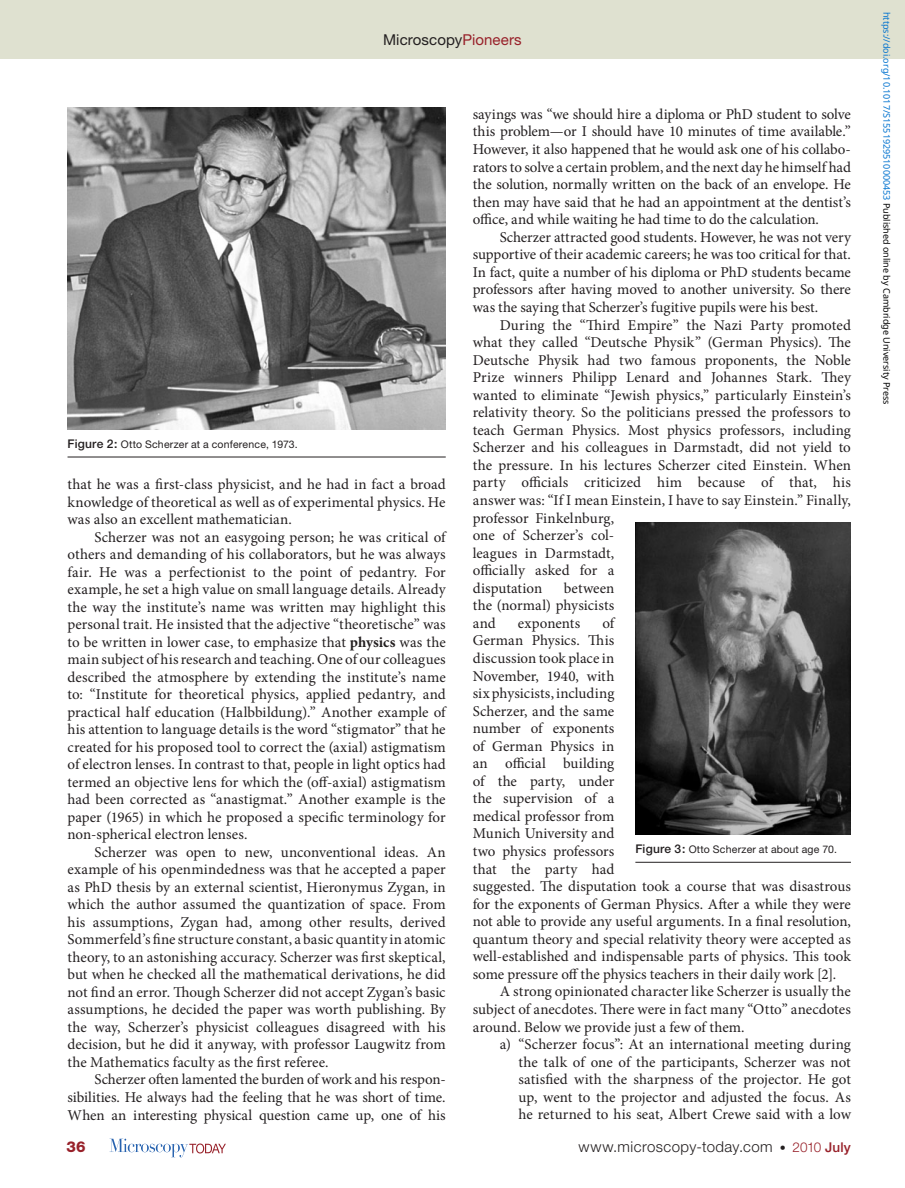
<style>
.page{position:relative;width:905px;height:1188px;background:#fff}
.page>*{position:absolute;margin:0;border:0;box-sizing:border-box;transform-origin:0 0}
.t1{font:15px/17.5px "Minion Pro";color:#231f20;text-align:justify}
.t2{font:300 15px "Helvetica Neue";letter-spacing:.03em;color:#231f20}
.t3{font:15px "Helvetica Neue";letter-spacing:.005em;color:#231f20}
.t4{font:800 15px "Helvetica Neue";color:#98212a}
.t5{font:10.5px "Helvetica Neue";letter-spacing:.02em;color:#231f20}
.t6{font:9px "Noto Sans";color:#0172cf}
.s1{color:#98212a}
.s2{font-weight:500;font-size:12px}
.s3{font-weight:700}
.s4{font-size:12px}
.s5{font-size:13.5px;color:#98212a}
.s6{font-weight:500;font-size:13.5px;color:#98212a}
.s7{color:#000}
</style>
<div class="page">
<svg style="left:110px;top:1139px;width:116px;height:18px"></svg>
<div style="left:0;top:0;width:904px;height:58px;background:#dfe1d0"></div>
<img style="left:68px;top:108px;width:378px;height:321px">
<img style="left:635px;top:522px;width:215px;height:313px">
<hr style="left:68px;top:457px;width:378px;height:1px;background:#231f20">
<hr style="left:635px;top:862px;width:215px;height:1px;background:#231f20">
<p class="t3" style="left:383px;top:30px;width:140px">Microscopy<span class="s1">Pioneers</span></p>
<p class="t5" style="left:68px;top:438px;width:232px"><span class="s2">Figure 2:</span> Otto Scherzer at a conference, 1973.</p>
<p class="t1" style="left:68px;top:476px;width:379px">that he was a first-class physicist, and he had in fact a broad knowledge of theoretical as well as of experimental physics. He was also an excellent mathematician.</p>
<p class="t1" style="left:68px;top:528px;width:380px;text-indent:27px">Scherzer was not an easygoing person; he was critical of others and demanding of his collaborators, but he was always fair. He was a perfectionist to the point of pedantry. For example, he set a high value on small language details. Already the way the institute’s name was written may highlight this personal trait. He insisted that the adjective “theoretische” was to be written in lower case, to emphasize that <span class="s3">physics</span> was the main subject of his research and teaching. One of our colleagues described the atmosphere by extending the institute’s name to: “Institute for theoretical physics, applied pedantry, and practical half education (Halbbildung).” Another example of his attention to language details is the word “stigmator” that he created for his proposed tool to correct the (axial) astigmatism of electron lenses. In contrast to that, people in light optics had termed an objective lens for which the (off-axial) astigmatism had been corrected as “anastigmat.” Another example is the paper (1965) in which he proposed a specific terminology for non-spherical electron lenses.</p>
<p class="t1" style="left:68px;top:843px;width:380px;text-indent:27px">Scherzer was open to new, unconventional ideas. An example of his openmindedness was that he accepted a paper as PhD thesis by an external scientist, Hieronymus Zygan, in which the author assumed the quantization of space. From his assumptions, Zygan had, among other results, derived Sommerfeld’s fine structure constant, a basic quantity in atomic theory, to an astonishing accuracy. Scherzer was first skeptical, but when he checked all the mathematical derivations, he did not find an error. Though Scherzer did not accept Zygan’s basic assumptions, he decided the paper was worth publishing. By the way, Scherzer’s physicist colleagues disagreed with his decision, but he did it anyway, with professor Laugwitz from the Mathematics faculty as the first referee.</p>
<p class="t1" style="left:68px;top:1071px;width:380px;text-indent:27px">Scherzer often lamented the burden of work and his respon&shy;sibilities. He always had the feeling that he was short of time.<br>When an interesting physical question came up, one of his</p>
<p class="t1" style="left:473px;top:105px;width:380px">sayings was “we should hire a diploma or PhD student to solve this problem—or I should have 10 minutes of time available.” However, it also happened that he would ask one of his collabo&shy;rators to solve a certain problem, and the next day he himself had the solution, normally written on the back of an envelope. He then may have said that he had an appointment at the dentist’s office, and while waiting he had time to do the calculation.</p>
<p class="t1" style="left:473px;top:228px;width:380px;text-indent:27px">Scherzer attracted good students. However, he was not very supportive of their academic careers; he was too critical for that.<br>In fact, quite a number of his diploma or PhD students became professors after having moved to another university. So there was the saying that Scherzer’s fugitive pupils were his best.</p>
<p class="t1" style="left:472px;top:316px;width:380px;text-align:left;text-indent:27px">During the “Third Empire” the Nazi Party promoted what they called “Deutsche Physik” (German Physics). The Deutsche Physik had two famous proponents, the Noble Prize winners Philipp Lenard and Johannes Stark. They wanted to eliminate “Jewish physics,” particularly Einstein’s relativity theory. So the politicians pressed the professors to teach German Physics. Most physics professors, including Scherzer and his colleagues in Darmstadt, did not yield to the pressure. In his lectures Scherzer cited Einstein. When party officials criticized him because of that, his answer was: “If I mean Einstein, I have to say Einstein.” Finally, professor Finkelnburg,<br>one of Scherzer’s col-<br>leagues in Darmstadt,<br>officially asked for a<br>disputation</p>
<p class="t1" style="left:472px;top:579px;width:143px;text-indent:91px">between the (normal) physicists and</p>
<p class="t1" style="left:518px;top:614px;width:64px">exponents</p>
<p class="t1" style="left:602px;top:614px;width:13px">of</p>
<p class="t1" style="left:472px;top:632px;width:143px">German Physics. This</p>
<p class="t1" style="left:472px;top:649px;width:143px">discussion took place in</p>
<p class="t1" style="left:472px;top:667px;width:143px">November, 1940, with</p>
<p class="t1" style="left:472px;top:685px;width:143px">six physicists, including</p>
<p class="t1" style="left:472px;top:702px;width:143px">Scherzer, and the same</p>
<p class="t1" style="left:472px;top:720px;width:143px">number of exponents</p>
<p class="t1" style="left:472px;top:737px;width:143px">of German Physics in</p>
<p class="t1" style="left:472px;top:755px;width:143px">an official building</p>
<p class="t1" style="left:472px;top:772px;width:143px">of the party, under</p>
<p class="t1" style="left:472px;top:790px;width:143px">the supervision of a</p>
<p class="t1" style="left:472px;top:807px;width:143px">medical professor from</p>
<p class="t1" style="left:472px;top:825px;width:143px">Munich University and</p>
<p class="t1" style="left:472px;top:843px;width:143px">two physics professors</p>
<p class="t1" style="left:472px;top:860px;width:143px">that the party had</p>
<p class="t1" style="left:472px;top:878px;width:380px">suggested. The disputation took a course that was disastrous</p>
<p class="t1" style="left:472px;top:895px;width:379px">for the exponents of German Physics. After a while they were</p>
<p class="t1" style="left:472px;top:913px;width:379px">not able to provide any useful arguments. In a final resolution,</p>
<p class="t1" style="left:472px;top:930px;width:379px">quantum theory and special relativity theory were accepted as</p>
<p class="t1" style="left:472px;top:948px;width:380px">well-established and indispensable parts of physics. This took</p>
<p class="t1" style="left:472px;top:965px;width:365px">some pressure off the physics teachers in their daily work [2].</p>
<p class="t1" style="left:499px;top:983px;width:352px">A strong opinionated character like Scherzer is usually the</p>
<p class="t1" style="left:472px;top:1000px;width:379px">subject of anecdotes. There were in fact many “Otto” anecdotes</p>
<p class="t1" style="left:472px;top:1018px;width:273px">around. Below we provide just a few of them.</p>
<p class="t1" style="left:499px;top:1036px;width:352px">a) “Scherzer focus”: At an international meeting during</p>
<p class="t1" style="left:518px;top:1053px;width:334px">the talk of one of the participants, Scherzer was not</p>
<p class="t1" style="left:518px;top:1071px;width:334px">satisfied with the sharpness of the projector. He got</p>
<p class="t1" style="left:518px;top:1088px;width:334px">up, went to the projector and adjusted the focus. As</p>
<p class="t1" style="left:518px;top:1106px;width:334px">he returned to his seat, Albert Crewe said with a low</p>
<p class="t5" style="left:635px;top:843px;width:203px"><span class="s2">Figure 3:</span> Otto Scherzer at about age 70.</p>
<p class="t4" style="left:66px;top:1138px;width:21px">36</p>
<p class="t2" style="left:578px;top:1138px;width:274px">www.microscopy-today.com <span class="s4">•</span> <span class="s5">2010</span> <span class="s6">July</span></p>
<p class="t6" style="left:893px;top:12px;width:394px;rotate:90deg">https://doi.org/10.1017/S1551929510000453 <span class="s7">Published online by Cambridge University Press</span></p>
</div>
